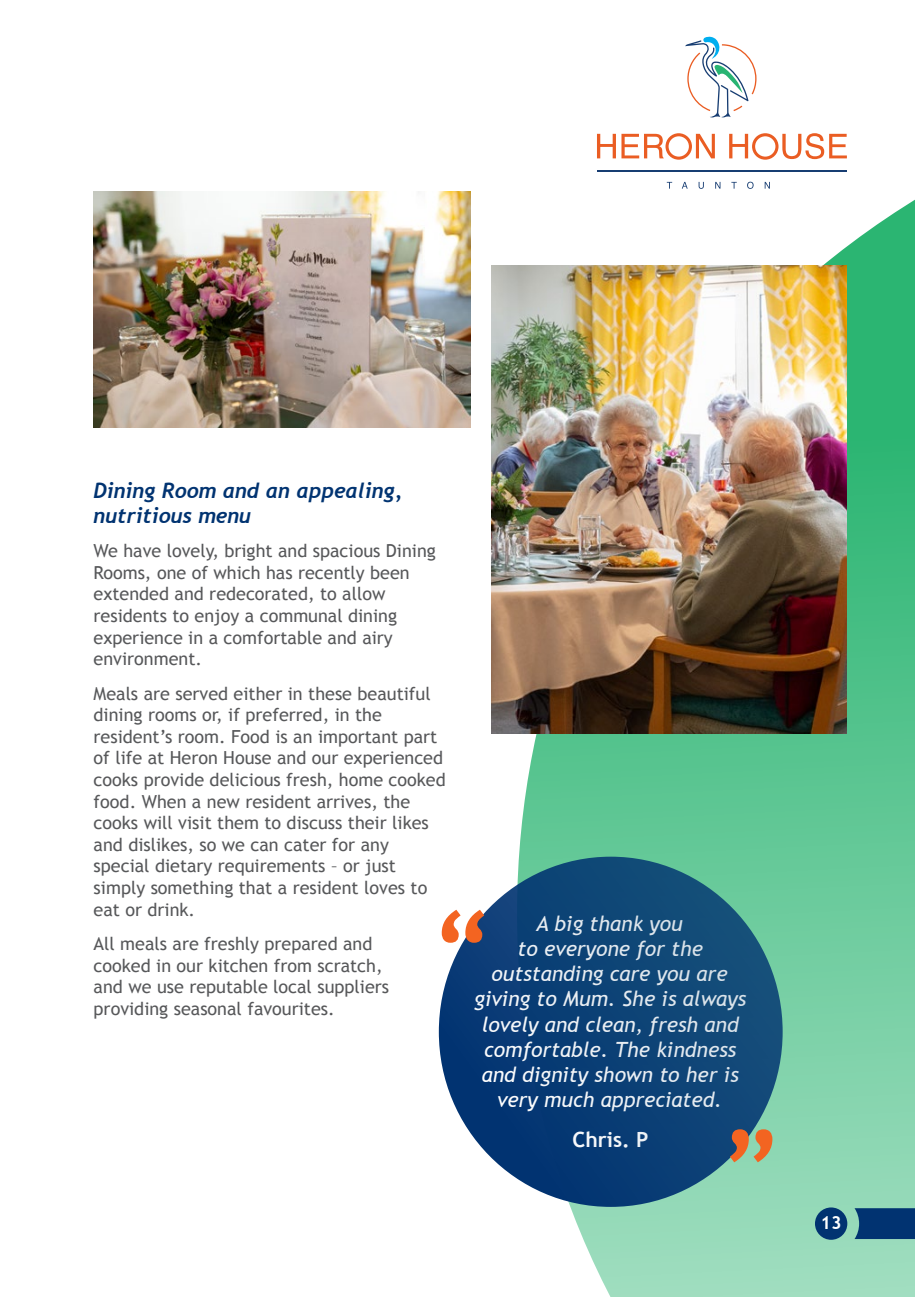
<style>
.page{position:relative;width:915px;height:1297px;background:#fff}
.page>*{position:absolute;margin:0;border:0;box-sizing:border-box;transform-origin:0 0}
.t1{font:700 105px "Trebuchet MS";color:#f36421}
.t2{font:italic 21px/25.2px "Trebuchet MS";color:#fff;text-align:center}
.t3{font:italic 700 21px/25.2px "Trebuchet";color:#013371}
.t4{font:700 21px "Trebuchet MS";color:#fff}
.t5{font:18px/21.6px "Trebuchet MS";color:#57585a}
.t6{font:700 18px "Trebuchet MS";color:#fff}
</style>
<div class="page">
<svg style="left:470px;top:36px;width:444px;height:1261px"></svg>
<svg style="left:854px;top:1208px;width:60px;height:31px;background:#0b3e75"></svg>
<div style="left:814px;top:1207px;width:33px;height:33px;background:#013371;border-radius:50%"></div>
<img style="left:491px;top:266px;width:355px;height:467px">
<img style="left:94px;top:191px;width:376px;height:237px">
<div style="left:438px;top:857px;width:344px;height:350px;background:linear-gradient(to right,#073775,#134c78);border-radius:50%"></div>
<p class="t3" style="left:94px;top:478px;width:310px">Dining Room and an appealing, nutritious menu</p>
<p class="t5" style="left:94px;top:540px;width:343px">We have lovely, bright and spacious Dining Rooms, one of which has recently been extended and redecorated, to allow residents to enjoy a communal dining experience in a comfortable and airy environment.</p>
<p class="t5" style="left:94px;top:683px;width:353px">Meals are served either in these beautiful dining rooms or, if preferred, in the resident’s room. Food is an important part of life at Heron House and our experienced cooks provide delicious fresh, home cooked food. When a new resident arrives, the cooks will visit them to discuss their likes and dislikes, so we can cater for any special dietary requirements – or just simply something that a resident loves to eat or drink.</p>
<p class="t5" style="left:94px;top:933px;width:297px">All meals are freshly prepared and cooked in our kitchen from scratch, and we use reputable local suppliers providing seasonal favourites.</p>
<p class="t1" style="left:431px;top:884px;width:63px">“</p>
<p class="t2" style="left:474px;top:911px;width:273px">A big thank you<br>to everyone for the outstanding care you are giving to Mum. She is always lovely and clean, fresh and comfortable. The kindness and dignity shown to her is very much appreciated.</p>
<p class="t4" style="left:572px;top:1126px;width:77px">Chris. P</p>
<p class="t1" style="left:782px;top:1188px;width:63px;rotate:-180deg">“</p>
<p class="t6" style="left:820px;top:1212px;width:23px">13</p>
</div>
